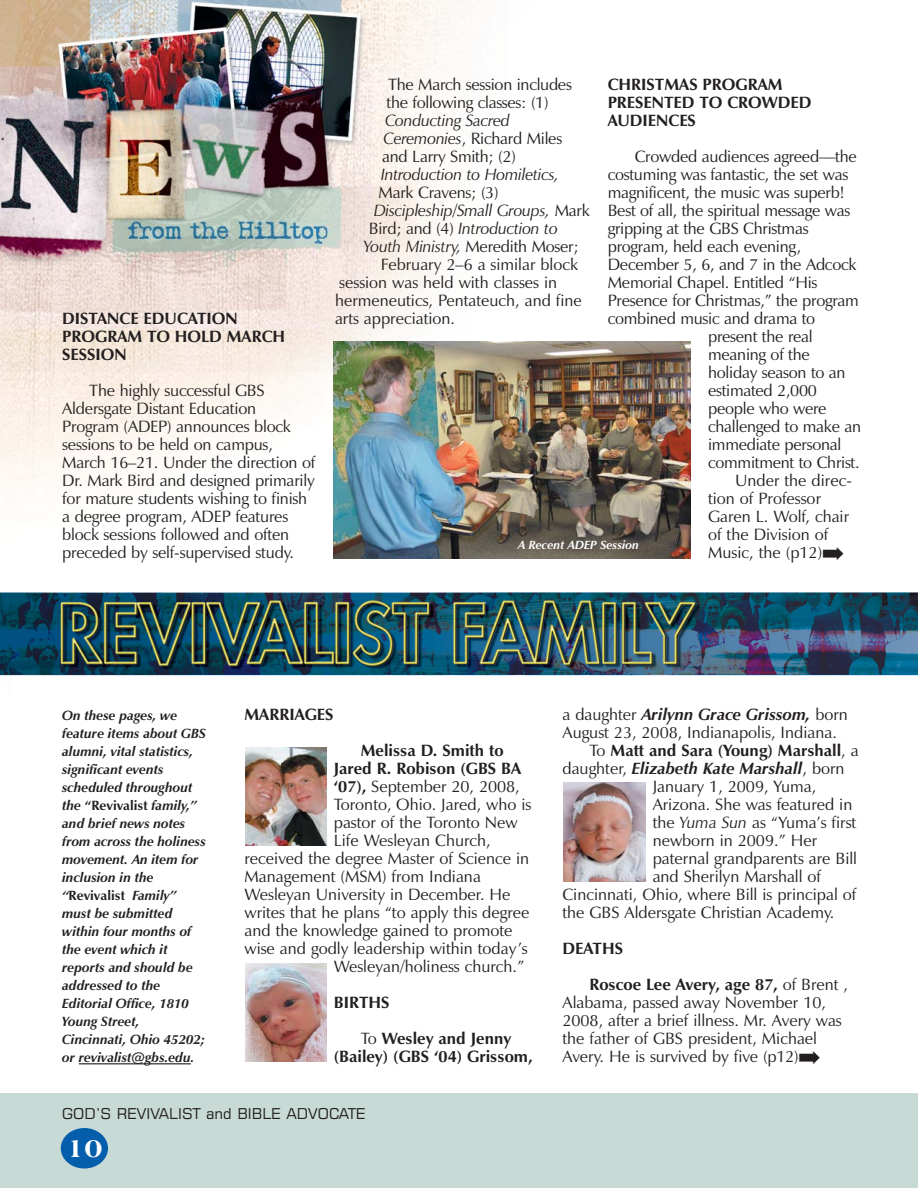
<style>
.page{position:relative;width:918px;height:1188px;background:#fff}
.page>*{position:absolute;margin:0;border:0;box-sizing:border-box;transform-origin:0 0}
.t1{font:27px "Americana BT Extra Bold+QIUAFS";color:#fff}
.t2{font:16.5px/18px "Zapf Humanist 601 BT Roman+ZUHHGM";letter-spacing:-.01em;color:#231f20}
.t3{font:16.5px/18px "Zapf Humanist 601 BT Bold+LIKRPF";color:#231f20}
.t4{font:16.5px/18px "Zapf Humanist 601 BT Italic+EIVUJL";letter-spacing:-.015em;color:#231f20}
.t5{font:16.5px "Zapf Humanist 601 BT Bold Italic+BNXLFN";color:#231f20}
.t6{font:15px "Square 721 BT Roman+DLOPAP";color:#231f20}
.t7{font:13.5px/18px "Zapf Humanist 601 BT Bold Italic+BNXLFN";color:#231f20}
.t8{font:13.5px "Zapf Humanist 601 BT Bold+LIKRPF";color:#231f20}
.t9{font:12px "Zapf Humanist 601 BT Bold Italic+BNXLFN";color:#fff}
.s1{font-family:"Zapf Humanist 601 BT Italic+EIVUJL"}
.s2{font-family:"Zapf Humanist 601 BT Roman+ZUHHGM"}
.s3{font-family:"Zapf Humanist 601 BT Bold+LIKRPF"}
.s4{font-family:"Zapf Humanist 601 BT Bold Italic+BNXLFN"}
</style>
<div class="page">
<div style="left:0;top:1094px;width:918px;height:94px;background:#c8dad5"></div>
<div style="left:61px;top:1128px;width:47px;height:41px;background:#055eac;border-radius:50%"></div>
<img style="left:0;top:0;width:540px;height:540px">
<img style="left:0;top:592px;width:918px;height:84px">
<hr style="left:79px;top:1063px;width:112px;height:1px;background:#231f20">
<img style="left:245px;top:963px;width:81px;height:99px">
<img style="left:245px;top:747px;width:81px;height:99px">
<img style="left:334px;top:342px;width:356px;height:216px">
<img style="left:564px;top:783px;width:81px;height:98px">
<p class="t3" style="left:62px;top:311px;width:224px">DISTANCE EDUCATION<br>PROGRAM TO HOLD MARCH<br>SESSION</p>
<p class="t2" style="left:62px;top:383px;width:255px;text-indent:27px">The highly successful GBS Aldersgate Distant Education Program (ADEP) announces block sessions to be held on campus, March 16–21. Under the direction of Dr. Mark Bird and designed primarily for mature students wishing to finish a degree program, ADEP features block sessions followed and often preceded by self-supervised study.</p>
<p class="t2" style="left:387px;top:77px;width:187px">The March session includes the following classes: (1)</p>
<p class="t4" style="left:385px;top:113px;width:126px">Conducting Sacred</p>
<p class="t2" style="left:382px;top:131px;width:182px"><span class="s1">Ceremonies</span>, Richard Miles and Larry Smith; (2)</p>
<p class="t4" style="left:381px;top:167px;width:180px">Introduction to Homiletics,</p>
<p class="t2" style="left:379px;top:185px;width:122px">Mark Cravens; (3)</p>
<p class="t4" style="left:364px;top:203px;width:227px;text-indent:10px">Discipleship/Small Groups, <span class="s2">Mark<br>Bird; and (4)</span> Introduction to<br>Youth Ministry, <span class="s2">Meredith Moser;</span></p>
<p class="t2" style="left:335px;top:257px;width:248px;text-indent:46px">February 2–6 a similar block session was held with classes in hermeneutics, Pentateuch, and fine arts appreciation.</p>
<p class="t3" style="left:608px;top:77px;width:205px">CHRISTMAS PROGRAM<br>PRESENTED TO CROWDED<br>AUDIENCES</p>
<p class="t2" style="left:635px;top:149px;width:224px">Crowded audiences agreed—the</p>
<p class="t2" style="left:608px;top:167px;width:242px">costuming was fantastic, the set was</p>
<p class="t2" style="left:608px;top:185px;width:239px">magnificent, the music was superb!</p>
<p class="t2" style="left:608px;top:203px;width:244px">Best of all, the spiritual message was</p>
<p class="t2" style="left:608px;top:221px;width:202px">gripping at the GBS Christmas</p>
<p class="t2" style="left:608px;top:239px;width:195px">program, held each evening,</p>
<p class="t2" style="left:608px;top:257px;width:250px">December 5, 6, and 7 in the Adcock</p>
<p class="t2" style="left:608px;top:275px;width:211px">Memorial Chapel. Entitled “His</p>
<p class="t2" style="left:608px;top:293px;width:253px">Presence for Christmas,” the program</p>
<p class="t2" style="left:608px;top:311px;width:209px">combined music and drama to</p>
<p class="t2" style="left:708px;top:329px;width:106px">present the real</p>
<p class="t2" style="left:708px;top:347px;width:103px">meaning of the</p>
<p class="t2" style="left:708px;top:365px;width:139px">holiday season to an</p>
<p class="t2" style="left:708px;top:383px;width:110px">estimated 2,000</p>
<p class="t2" style="left:708px;top:401px;width:120px">people who were</p>
<p class="t2" style="left:708px;top:419px;width:155px">challenged to make an</p>
<p class="t2" style="left:708px;top:437px;width:135px">immediate personal</p>
<p class="t2" style="left:708px;top:455px;width:153px">commitment to Christ.</p>
<p class="t2" style="left:735px;top:473px;width:118px">Under the direc-</p>
<p class="t2" style="left:708px;top:491px;width:114px">tion of Professor</p>
<p class="t2" style="left:708px;top:509px;width:142px">Garen L. Wolf, chair</p>
<p class="t2" style="left:708px;top:527px;width:122px">of the Division of</p>
<p class="t2" style="left:708px;top:545px;width:138px">Music, the (p12)➡</p>
<p class="t9" style="left:518px;top:540px;width:122px">A Recent ADEP Session</p>
<p class="t7" style="left:62px;top:708px;width:145px">On these pages, we feature items about GBS alumni, vital statistics, significant events scheduled throughout the <span class="s3">“Revivalist</span> family,” and brief news notes from across the holiness movement. An item for inclusion in the</p>
<p class="t8" style="left:62px;top:890px;width:116px"><span class="s4">“</span>Revivalist <span class="s4">Family”</span></p>
<p class="t7" style="left:62px;top:906px;width:145px">must be submitted within four months of the event which it reports and should be addressed to the<br>Editorial Office, 1810<br>Young Street,<br>Cincinnati, Ohio 45202; or revivalist@gbs.edu.</p>
<p class="t3" style="left:244px;top:707px;width:91px">MARRIAGES</p>
<p class="t3" style="left:334px;top:743px;width:189px;text-align:center">Melissa D. Smith to<br>Jared R. Robison (GBS BA</p>
<p class="t2" style="left:334px;top:779px;width:188px"><span class="s3">‘07),</span> September 20, 2008,</p>
<p class="t2" style="left:334px;top:797px;width:199px">Toronto, Ohio. Jared, who is</p>
<p class="t2" style="left:334px;top:815px;width:185px">pastor of the Toronto New</p>
<p class="t2" style="left:334px;top:833px;width:158px">Life Wesleyan Church,</p>
<p class="t2" style="left:244px;top:851px;width:286px">received the degree Master of Science in</p>
<p class="t2" style="left:244px;top:869px;width:238px">Management (MSM) from Indiana</p>
<p class="t2" style="left:244px;top:887px;width:267px">Wesleyan University in December. He</p>
<p class="t2" style="left:244px;top:905px;width:287px">writes that he plans “to apply this degree</p>
<p class="t2" style="left:244px;top:923px;width:270px">and the knowledge gained to promote</p>
<p class="t2" style="left:244px;top:941px;width:285px">wise and godly leadership within today’s</p>
<p class="t2" style="left:334px;top:959px;width:192px">Wesleyan/holiness church.”</p>
<p class="t3" style="left:361px;top:986px;width:152px;line-height:36px;text-indent:-27px">BIRTHS<br><span class="s2">To</span> Wesley and Jenny</p>
<p class="t3" style="left:334px;top:1049px;width:200px">(Bailey) (GBS ‘04) Grissom,</p>
<p class="t6" style="left:62px;top:1105px;width:305px">GOD’S REVIVALIST and BIBLE ADVOCATE</p>
<h1 class="t1" style="left:66px;top:1132px;width:37px">10</h1>
<p class="t5" style="left:562px;top:708px;width:287px"><span class="s2">a daughter</span> Arilynn Grace Grissom, <span class="s2">born</span></p>
<p class="t2" style="left:562px;top:725px;width:276px">August 23, 2008, Indianapolis, Indiana.</p>
<p class="t3" style="left:589px;top:743px;width:271px"><span class="s2">To</span> Matt and Sara (Young) Marshall<span class="s2">, a</span></p>
<p class="t5" style="left:562px;top:762px;width:284px"><span class="s2">daughter,</span> Elizabeth Kate Marshall<span class="s2">, born</span></p>
<p class="t2" style="left:653px;top:779px;width:165px">January 1, 2009, Yuma,</p>
<p class="t2" style="left:653px;top:797px;width:201px">Arizona. She was featured in</p>
<p class="t2" style="left:653px;top:815px;width:205px">the <span class="s1">Yuma Sun</span> as “Yuma’s first</p>
<p class="t2" style="left:653px;top:833px;width:166px">newborn in 2009.” Her</p>
<p class="t2" style="left:653px;top:851px;width:206px">paternal grandparents are Bill</p>
<p class="t2" style="left:653px;top:869px;width:170px">and Sherilyn Marshall of</p>
<p class="t2" style="left:562px;top:887px;width:295px">Cincinnati, Ohio, where Bill is principal of</p>
<p class="t2" style="left:562px;top:905px;width:274px">the GBS Aldersgate Christian Academy.</p>
<p class="t3" style="left:589px;top:932px;width:260px;line-height:36px;text-indent:-27px">DEATHS<br>Roscoe Lee Avery, age 87, <span class="s2">of Brent ,</span></p>
<p class="t2" style="left:562px;top:995px;width:281px">Alabama, passed away November 10, 2008, after a brief illness. Mr. Avery was the father of GBS president, Michael Avery. He is survived by five (p12)➡</p>
</div>
